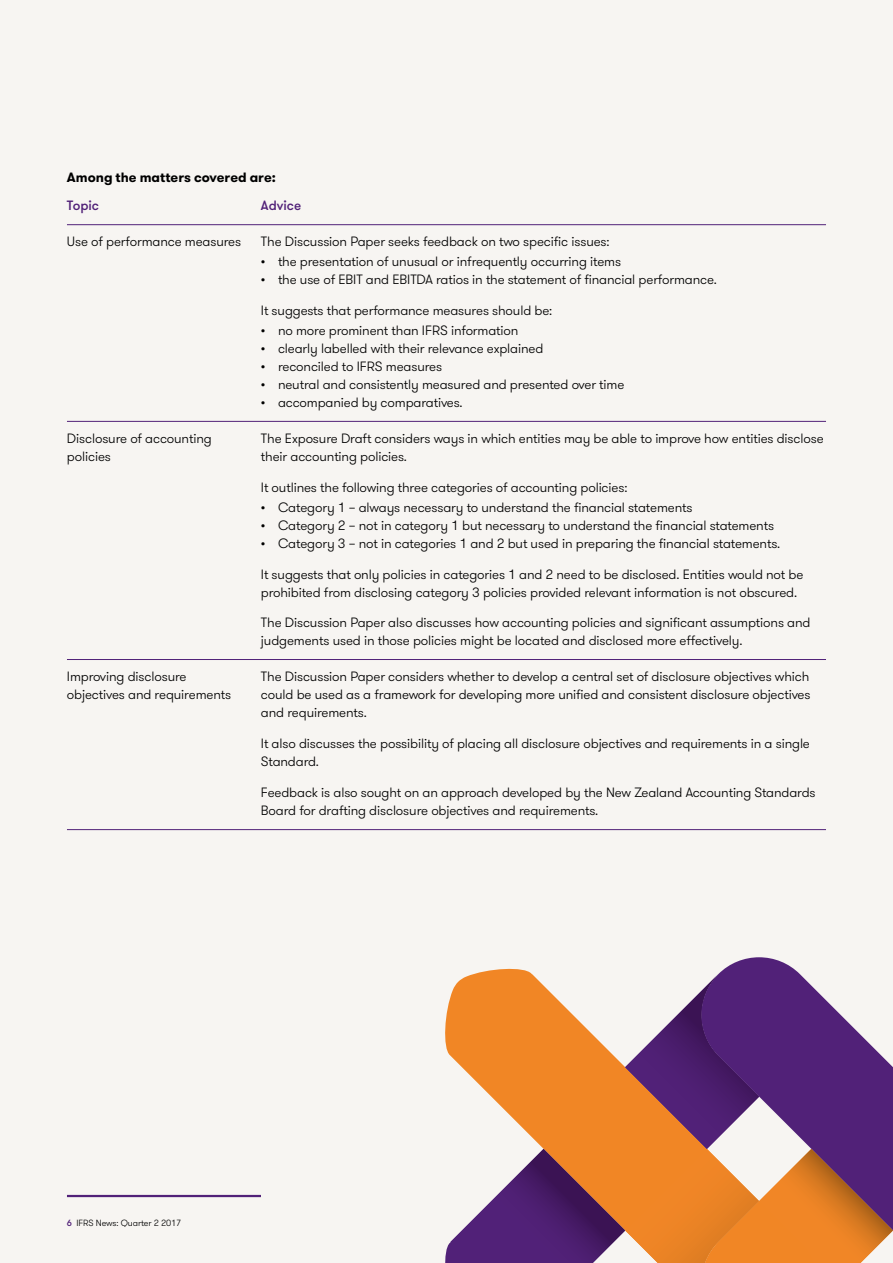
<style>
.page{position:relative;width:893px;height:1263px;background:#f7f5f2}
.page>*{position:absolute;margin:0;border:0;box-sizing:border-box;transform-origin:0 0}
.t1{font:300 13.5px/18px "GT Walsheim Pro";letter-spacing:-.01em;color:#000}
.t2{font:700 13.5px "GT Walsheim Pro";color:#000}
.t3{font:500 13.5px "GT Walsheim Pro";color:#512178}
.t4{font:300 9px "GT Walsheim Pro";letter-spacing:-.01em;color:#000}
.s1{font-weight:500;color:#512178}
</style>
<div class="page">
<hr style="left:67px;top:1195px;width:194px;height:2px;background:#512178">
<hr style="left:67px;top:224px;width:759px;height:1px;background:#512178">
<hr style="left:67px;top:659px;width:759px;height:1px;background:#512178">
<hr style="left:67px;top:829px;width:759px;height:1px;background:#512178">
<hr style="left:67px;top:421px;width:759px;height:1px;background:#512178">
<svg style="left:445px;top:957px;width:448px;height:306px"></svg>
<p class="t2" style="left:67px;top:169px;width:210px">Among the matters covered are:</p>
<p class="t3" style="left:67px;top:197px;width:34px">Topic</p>
<p class="t1" style="left:67px;top:233px;width:176px">Use of performance measures</p>
<p class="t1" style="left:67px;top:430px;width:146px">Disclosure of accounting policies</p>
<p class="t1" style="left:67px;top:668px;width:166px">Improving disclosure objectives and requirements</p>
<p class="t3" style="left:261px;top:197px;width:42px">Advice</p>
<p class="t1" style="left:261px;top:233px;width:350px">The Discussion Paper seeks feedback on two specific issues:</p>
<p class="t1" style="left:261px;top:253px;width:362px">• the presentation of unusual or infrequently occurring items</p>
<p class="t1" style="left:261px;top:271px;width:458px">• the use of EBIT and EBITDA ratios in the statement of financial performance.</p>
<p class="t1" style="left:261px;top:301px;width:293px">It suggests that performance measures should be:</p>
<p class="t1" style="left:261px;top:322px;width:259px">• no more prominent than IFRS information</p>
<p class="t1" style="left:261px;top:340px;width:284px">• clearly labelled with their relevance explained</p>
<p class="t1" style="left:261px;top:358px;width:183px">• reconciled to IFRS measures</p>
<p class="t1" style="left:261px;top:376px;width:365px">• neutral and consistently measured and presented over time</p>
<p class="t1" style="left:261px;top:394px;width:203px">• accompanied by comparatives.</p>
<p class="t1" style="left:261px;top:430px;width:564px">The Exposure Draft considers ways in which entities may be able to improve how entities disclose their accounting policies.</p>
<p class="t1" style="left:261px;top:478px;width:368px">It outlines the following three categories of accounting policies:</p>
<p class="t1" style="left:261px;top:498px;width:433px">• Category 1 – always necessary to understand the financial statements</p>
<p class="t1" style="left:261px;top:516px;width:515px">• Category 2 – not in category 1 but necessary to understand the financial statements</p>
<p class="t1" style="left:261px;top:534px;width:521px">• Category 3 – not in categories 1 and 2 but used in preparing the financial statements.</p>
<p class="t1" style="left:261px;top:565px;width:544px">It suggests that only policies in categories 1 and 2 need to be disclosed. Entities would not be prohibited from disclosing category 3 policies provided relevant information is not obscured.</p>
<p class="t1" style="left:261px;top:614px;width:551px">The Discussion Paper also discusses how accounting policies and significant assumptions and judgements used in those policies might be located and disclosed more effectively.</p>
<p class="t1" style="left:261px;top:668px;width:551px;text-align:justify">The Discussion Paper considers whether to develop a central set of disclosure objectives which could be used as a framework for developing more unified and consistent disclosure objectives and requirements.</p>
<p class="t1" style="left:261px;top:735px;width:550px">It also discusses the possibility of placing all disclosure objectives and requirements in a single<br>Standard.</p>
<p class="t1" style="left:261px;top:783px;width:556px">Feedback is also sought on an approach developed by the New Zealand Accounting Standards<br>Board for drafting disclosure objectives and requirements.</p>
<p class="t4" style="left:67px;top:1217px;width:116px"><span class="s1">6</span> IFRS News: Quarter 2 2017</p>
</div>
